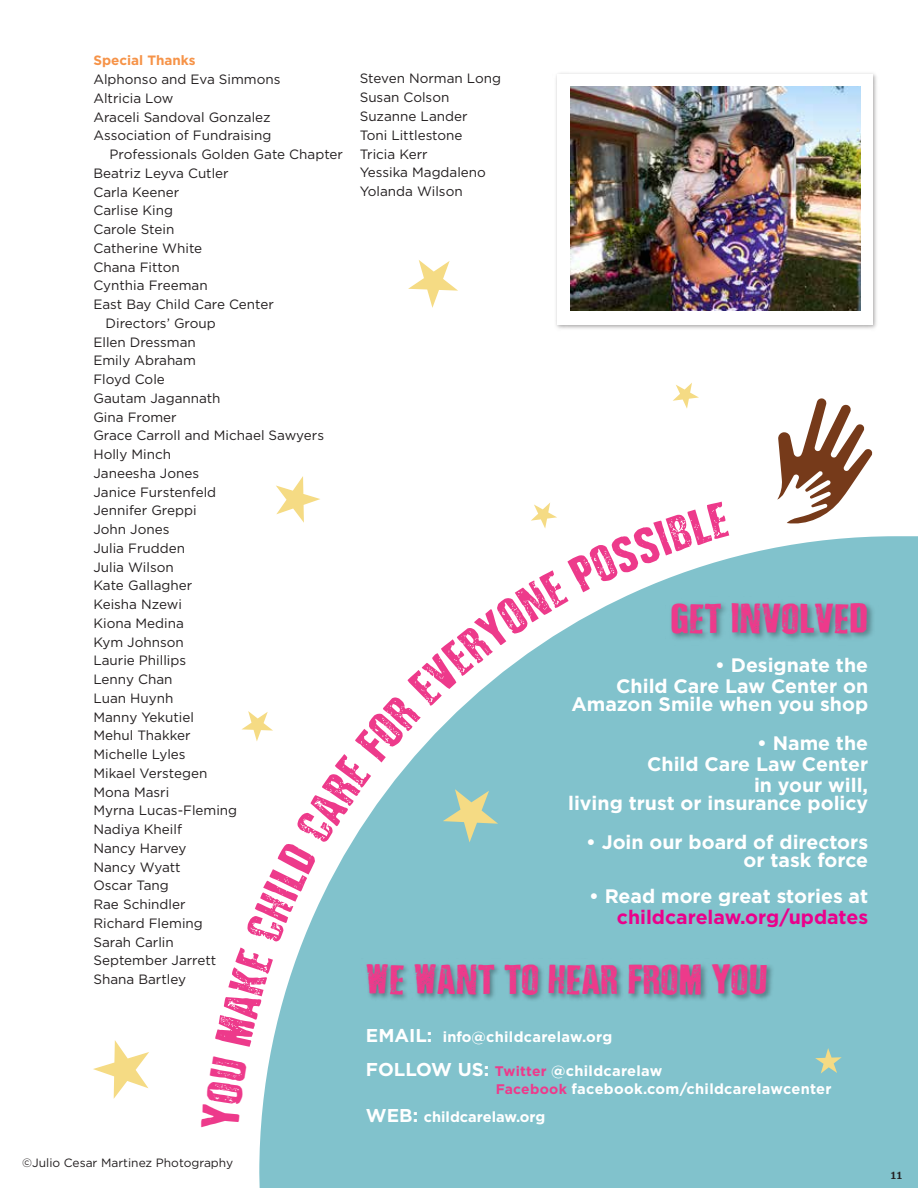
<style>
.page{position:relative;width:918px;height:1188px;background:#fff}
.page>*{position:absolute;margin:0;border:0;box-sizing:border-box;transform-origin:0 0}
.t1{font:34.05px "Depressionist 3 Revisited";color:#ed3a8b}
.t2{font:700 19.5px/21px "Gotham";color:#fff;text-align:right}
.t3{font:700 19.5px "Gotham";color:#eb008b}
.t4{font:700 18.6px "Gotham";color:#fff}
.t5{font:700 14.55px/18.3px "Gotham";letter-spacing:.02em;color:#fff}
.t6{font:700 14.55px "Gotham";color:#fff}
.t7{font:13.5px/18.8px "Gotham";color:#231f20}
.t8{font:700 13.5px "Gotham";color:#f69348}
.t9{font:12px "Gotham";color:#231f20}
.t10{font:12px "Clarendon";color:#231f20}
.s1{font-size:18.6px}
.s2{font-size:13.8px;color:#ed3a8b}
</style>
<div class="page">
<div style="left:259px;top:536px;width:659px;height:652px;background:#81c2cc"></div>
<img style="left:556px;top:73px;width:321px;height:256px">
<div style="left:557px;top:74px;width:316px;height:251px;background:#fff"></div>
<svg style="left:93px;top:1040px;width:56px;height:59px"></svg>
<svg style="left:408px;top:260px;width:50px;height:48px"></svg>
<svg style="left:673px;top:383px;width:26px;height:26px"></svg>
<svg style="left:777px;top:398px;width:95px;height:126px"></svg>
<img style="left:731px;top:596px;width:148px;height:50px">
<img style="left:731px;top:958px;width:46px;height:48px">
<svg style="left:815px;top:1048px;width:27px;height:26px"></svg>
<img style="left:571px;top:86px;width:289px;height:225px">
<svg style="left:241px;top:476px;width:490px;height:571px"></svg>
<p class="t8" style="left:93px;top:53px;width:104px">Special Thanks</p>
<p class="t7" style="left:93px;top:70px;width:189px">Alphonso and Eva Simmons</p>
<p class="t7" style="left:93px;top:88px;width:82px">Altricia Low</p>
<p class="t7" style="left:93px;top:107px;width:179px">Araceli Sandoval Gonzalez</p>
<p class="t7" style="left:93px;top:126px;width:180px">Association of Fundraising</p>
<p class="t7" style="left:110px;top:145px;width:235px">Professionals Golden Gate Chapter</p>
<p class="t7" style="left:93px;top:163px;width:137px">Beatriz Leyva Cutler</p>
<p class="t7" style="left:93px;top:182px;width:87px">Carla Keener</p>
<p class="t7" style="left:93px;top:201px;width:81px">Carlise King</p>
<p class="t7" style="left:93px;top:220px;width:82px">Carole Stein</p>
<p class="t7" style="left:93px;top:238px;width:110px">Catherine White</p>
<p class="t7" style="left:93px;top:257px;width:88px">Chana Fitton</p>
<p class="t7" style="left:93px;top:276px;width:116px">Cynthia Freeman</p>
<p class="t7" style="left:93px;top:295px;width:182px">East Bay Child Care Center</p>
<p class="t7" style="left:106px;top:313px;width:112px">Directors’ Group</p>
<p class="t7" style="left:93px;top:332px;width:104px">Ellen Dressman</p>
<p class="t7" style="left:93px;top:351px;width:104px">Emily Abraham</p>
<p class="t7" style="left:93px;top:370px;width:73px">Floyd Cole</p>
<p class="t7" style="left:93px;top:388px;width:129px">Gautam Jagannath</p>
<p class="t7" style="left:93px;top:407px;width:85px">Gina Fromer</p>
<p class="t7" style="left:93px;top:426px;width:232px">Grace Carroll and Michael Sawyers</p>
<p class="t7" style="left:93px;top:445px;width:79px">Holly Minch</p>
<p class="t7" style="left:93px;top:463px;width:107px">Janeesha Jones</p>
<p class="t7" style="left:93px;top:482px;width:124px">Janice Furstenfeld</p>
<p class="t7" style="left:93px;top:501px;width:105px">Jennifer Greppi</p>
<p class="t7" style="left:93px;top:520px;width:78px">John Jones</p>
<p class="t7" style="left:93px;top:538px;width:93px">Julia Frudden</p>
<p class="t7" style="left:93px;top:557px;width:82px">Julia Wilson</p>
<p class="t7" style="left:93px;top:576px;width:100px">Kate Gallagher</p>
<p class="t7" style="left:93px;top:595px;width:90px">Keisha Nzewi</p>
<p class="t7" style="left:93px;top:613px;width:92px">Kiona Medina</p>
<p class="t7" style="left:93px;top:632px;width:92px">Kym Johnson</p>
<p class="t7" style="left:93px;top:651px;width:94px">Laurie Phillips</p>
<p class="t7" style="left:93px;top:670px;width:81px">Lenny Chan</p>
<p class="t7" style="left:93px;top:688px;width:82px">Luan Huynh</p>
<p class="t7" style="left:93px;top:707px;width:102px">Manny Yekutiel</p>
<p class="t7" style="left:93px;top:726px;width:99px">Mehul Thakker</p>
<p class="t7" style="left:93px;top:745px;width:94px">Michelle Lyles</p>
<p class="t7" style="left:93px;top:763px;width:115px">Mikael Verstegen</p>
<p class="t7" style="left:93px;top:782px;width:77px">Mona Masri</p>
<p class="t7" style="left:93px;top:801px;width:145px">Myrna Lucas-Fleming</p>
<p class="t7" style="left:93px;top:820px;width:90px">Nadiya Kheilf</p>
<p class="t7" style="left:93px;top:838px;width:95px">Nancy Harvey</p>
<p class="t7" style="left:93px;top:857px;width:89px">Nancy Wyatt</p>
<p class="t7" style="left:93px;top:876px;width:77px">Oscar Tang</p>
<p class="t7" style="left:93px;top:895px;width:94px">Rae Schindler</p>
<p class="t7" style="left:93px;top:913px;width:111px">Richard Fleming</p>
<p class="t7" style="left:93px;top:932px;width:82px">Sarah Carlin</p>
<p class="t7" style="left:93px;top:951px;width:124px">September Jarrett</p>
<p class="t7" style="left:93px;top:970px;width:94px">Shana Bartley</p>
<p class="t9" style="left:22px;top:1156px;width:213px">©Julio Cesar Martinez Photography</p>
<p class="t7" style="left:360px;top:69px;width:143px">Steven Norman Long<br>Susan Colson<br>Suzanne Lander<br>Toni Littlestone<br>Tricia Kerr<br>Yessika Magdaleno<br>Yolanda Wilson</p>
<h1 class="t1" style="left:670px;top:601px;width:199px">GET INVOLVED</h1>
<h2 class="t2" style="left:616px;top:654px;width:253px">• Designate the<br>Child Care Law Center on</h2>
<h2 class="t2" style="left:571px;top:693px;width:298px">Amazon Smile when you shop</h2>
<h2 class="t2" style="left:647px;top:732px;width:222px">• Name the<br>Child Care Law Center in your will,</h2>
<h2 class="t2" style="left:568px;top:792px;width:302px">living trust or insurance policy</h2>
<h2 class="t2" style="left:586px;top:832px;width:284px;line-height:18px">• Join our board of directors or task force</h2>
<h2 class="t2" style="left:589px;top:885px;width:281px">• Read more great stories at</h2>
<h2 class="t3" style="left:617px;top:906px;width:253px">childcarelaw.org/updates</h2>
<h1 class="t1" style="left:366px;top:963px;width:404px">WE WANT TO HEAR FROM YOU</h1>
<h3 class="t4" style="left:366px;top:1024px;width:68px">EMAIL:</h3>
<p class="t5" style="left:496px;top:1061px;width:337px;text-indent:-130px"><span class="s1">FOLLOW US:</span> <span class="s2">Twitter</span> @childcarelaw<br><span class="s2">Facebook</span> facebook.com/childcarelawcenter</p>
<p class="t6" style="left:366px;top:1109px;width:181px"><span class="s1">WEB:</span> childcarelaw.org</p>
<p class="t5" style="left:443px;top:1027px;width:171px">info@childcarelaw.org</p>
<p class="t10" style="left:890px;top:1168px;width:15px">11</p>
</div>
